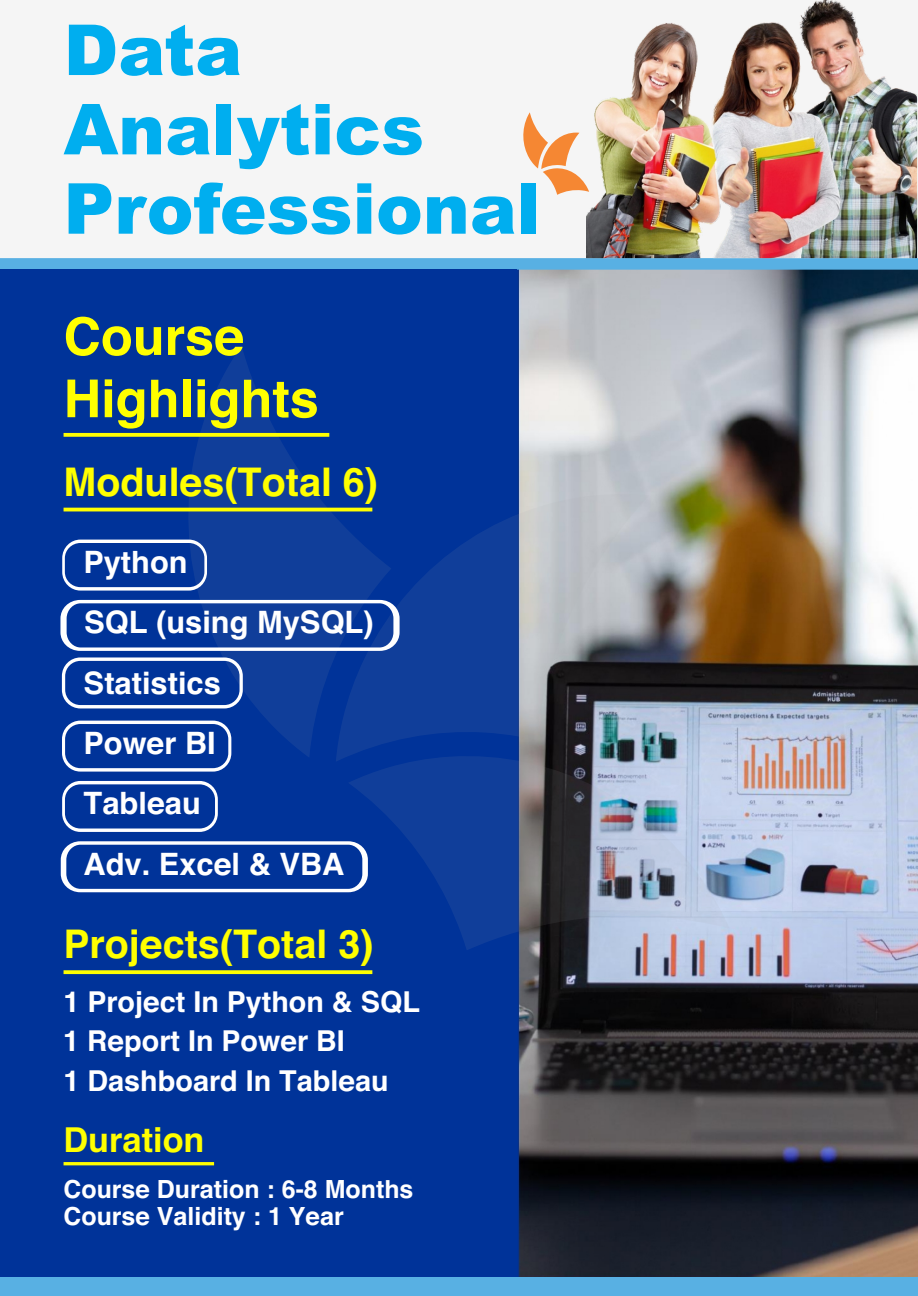
<style>
.page{position:relative;width:918px;height:1296px;background:#fff}
.page>*{position:absolute;margin:0;border:0;box-sizing:border-box;transform-origin:0 0}
.t1{font:900 70.35px/79.3px "Arial";color:#00aeef}
.t2{font:700 52.2px/62.2px "Helvetica";color:#ff0}
.t3{font:700 39.45px "Helvetica";color:#ff0}
.t4{font:700 34.35px "Helvetica";color:#ff0}
.t5{font:700 30.75px/60.3px "Helvetica";color:#fff}
.t6{font:700 28.8px/39.6px "Helvetica";color:#fff}
.t7{font:700 25.05px/26.8px "Helvetica";color:#fff}
</style>
<div class="page">
<img style="left:516px;top:270px;width:402px;height:1007px">
<svg style="left:0;top:258px;width:918px;height:12px;background:#55a9de"></svg>
<img style="left:586px;top:0;width:331px;height:258px">
<svg style="left:523px;top:112px;width:66px;height:83px"></svg>
<div style="left:0;top:1277px;width:918px;height:19px;background:#58b0e3"></div>
<div style="left:0;top:270px;width:516px;height:1007px;background:#039"></div>
<svg style="left:170px;top:346px;width:560px;height:604px"></svg>
<div style="left:62px;top:540px;width:145px;height:50px;border:3px solid #fff;border-radius:17px"></div>
<div style="left:61px;top:599px;width:338px;height:52px;border:5px solid #fff;border-radius:17px"></div>
<div style="left:62px;top:721px;width:169px;height:51px;border:3px solid #fff;border-radius:17px"></div>
<div style="left:62px;top:781px;width:156px;height:51px;border:3px solid #fff;border-radius:17px"></div>
<div style="left:61px;top:841px;width:306px;height:52px;border:4px solid #fff;border-radius:17px"></div>
<hr style="left:64px;top:508px;width:308px;height:3px;background:#ff0">
<svg style="left:64px;top:433px;width:265px;height:4px"></svg>
<svg style="left:64px;top:970px;width:308px;height:4px"></svg>
<hr style="left:64px;top:1162px;width:150px;height:3px;background:#ff0">
<div style="left:62px;top:658px;width:181px;height:50px;border:3px solid #fff;border-radius:17px"></div>
<h1 class="t1" style="left:64px;top:18px;width:478px">Data<br>Analytics<br>Professional</h1>
<h2 class="t2" style="left:64px;top:309px;width:257px">Course<br>Highlights</h2>
<p class="t3" style="left:64px;top:466px;width:316px">Modules(Total 6)</p>
<p class="t5" style="left:84px;top:534px;width:292px;line-height:59.8px">Python<br>SQL (using MySQL)</p>
<p class="t5" style="left:84px;top:654px;width:139px">Statistics</p>
<p class="t5" style="left:84px;top:715px;width:262px">Power BI<br>Tableau<br>Adv. Excel &amp; VBA</p>
<p class="t3" style="left:64px;top:929px;width:311px">Projects(Total 3)</p>
<p class="t6" style="left:63px;top:983px;width:358px">1 Project In Python &amp; SQL<br>1 Report In Power BI<br>1 Dashboard In Tableau</p>
<p class="t4" style="left:64px;top:1126px;width:143px">Duration</p>
<p class="t7" style="left:64px;top:1177px;width:351px">Course Duration : 6-8 Months<br>Course Validity : 1 Year</p>
</div>
